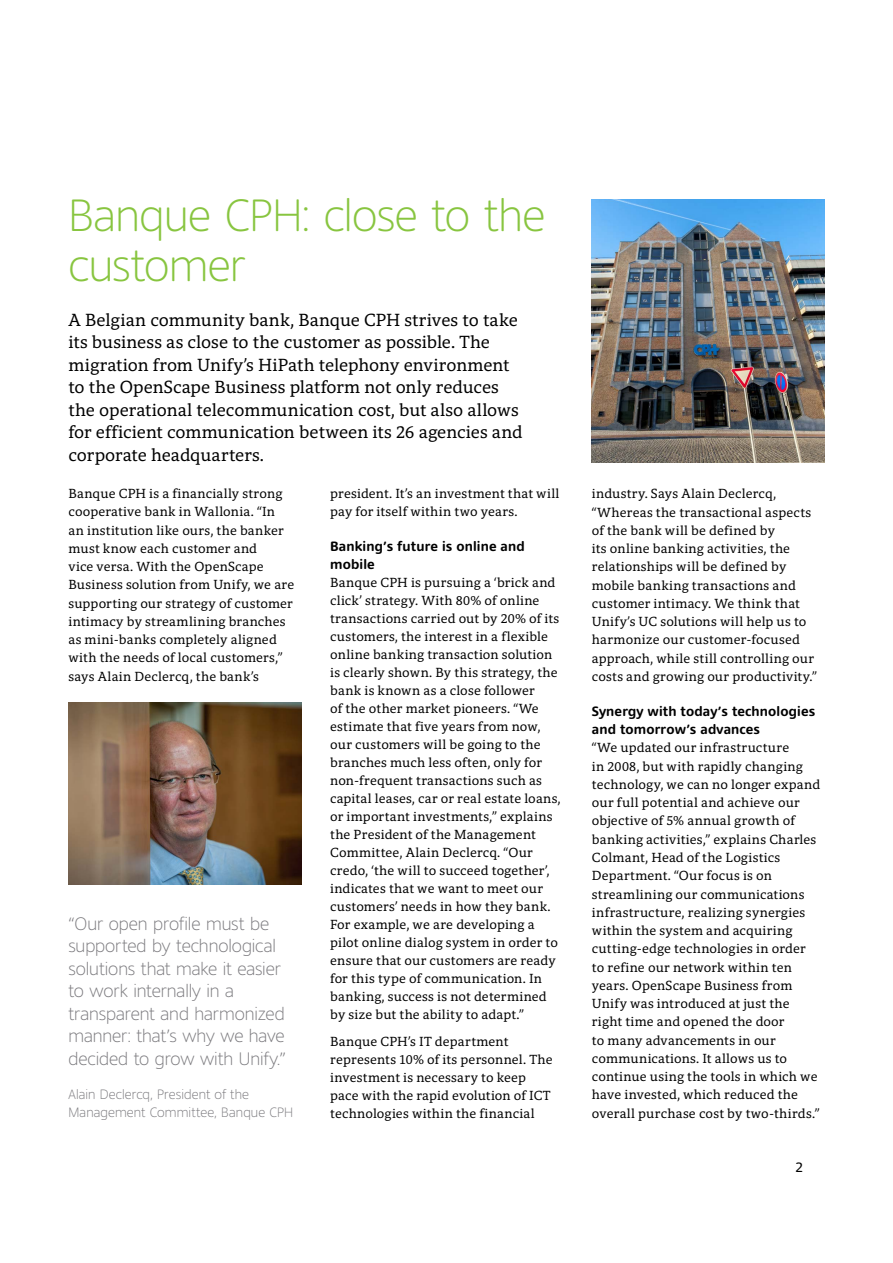
<style>
.page{position:relative;width:893px;height:1263px;background:#fff}
.page>*{position:absolute;margin:0;border:0;box-sizing:border-box;transform-origin:0 0}
.t1{font:300 45px/49.5px "Harmony Sans";letter-spacing:-.01em;color:#88c540}
.t2{font:18px/22.5px "Harmony Serif";color:#000}
.t3{font:300 18px/22.5px "Harmony Sans";letter-spacing:-.005em;color:#7c7b7f}
.t4{font:13.5px/18.3px "Harmony Serif";letter-spacing:.015em;color:#000}
.t5{font:700 13.5px/18px "Harmony Sans";letter-spacing:.01em;color:#000}
.t6{font:300 13.5px/18px "Harmony Sans";letter-spacing:.01em;color:#7c7b7f}
.t7{font:13.5px "Harmony Sans";color:#000}
</style>
<div class="page">
<img style="left:68px;top:703px;width:233px;height:181px">
<img style="left:592px;top:199px;width:232px;height:263px">
<h1 class="t1" style="left:68px;top:190px;width:478px">Banque CPH: close to the customer</h1>
<p class="t2" style="left:68px;top:308px;width:456px">A Belgian community bank, Banque CPH strives to take its business as close to the customer as possible. The migration from Unify’s HiPath telephony environment to the OpenScape Business platform not only reduces the operational telecommunication cost, but also allows for efficient communication between its 26 agencies and corporate headquarters.</p>
<p class="t4" style="left:68px;top:484px;width:227px">Banque CPH is a financially strong cooperative bank in Wallonia. “In<br>an institution like ours, the banker must know each customer and<br>vice versa. With the OpenScape Business solution from Unify, we are supporting our strategy of customer intimacy by streamlining branches as mini-banks completely aligned with the needs of local customers,” says Alain Declercq, the bank’s</p>
<p class="t4" style="left:330px;top:485px;width:231px">president. It’s an investment that will pay for itself within two years.</p>
<p class="t5" style="left:330px;top:537px;width:196px">Banking’s future is online and mobile</p>
<p class="t4" style="left:330px;top:573px;width:232px">Banque CPH is pursuing a ‘brick and click’ strategy. With 80% of online transactions carried out by 20% of its customers, the interest in a flexible online banking transaction solution is clearly shown. By this strategy, the bank is known as a close follower<br>of the other market pioneers. “We estimate that five years from now, our customers will be going to the branches much less often, only for non-frequent transactions such as capital leases, car or real estate loans, or important investments,” explains the President of the Management Committee, Alain Declercq. “Our credo, ‘the will to succeed together’, indicates that we want to meet our customers’ needs in how they bank.<br>For example, we are developing a pilot online dialog system in order to ensure that our customers are ready for this type of communication. In banking, success is not determined by size but the ability to adapt.”</p>
<p class="t4" style="left:330px;top:1032px;width:224px">Banque CPH’s IT department represents 10% of its personnel. The investment is necessary to keep pace with the rapid evolution of ICT technologies within the financial</p>
<h2 class="t3" style="left:68px;top:912px;width:219px">“Our open profile must be supported by technological solutions that make it easier to work internally in a transparent and harmonized manner: that’s why we have decided to grow with Unify.”</h2>
<p class="t6" style="left:68px;top:1085px;width:226px">Alain Declercq, President of the<br>Management Committee, Banque CPH</p>
<p class="t4" style="left:592px;top:485px;width:227px">industry. Says Alain Declercq, “Whereas the transactional aspects of the bank will be defined by<br>its online banking activities, the relationships will be defined by mobile banking transactions and customer intimacy. We think that Unify’s UC solutions will help us to harmonize our customer-focused approach, while still controlling our costs and growing our productivity.”</p>
<p class="t5" style="left:592px;top:702px;width:225px">Synergy with today’s technologies and tomorrow’s advances</p>
<p class="t4" style="left:592px;top:739px;width:230px">“We updated our infrastructure<br>in 2008, but with rapidly changing technology, we can no longer expand our full potential and achieve our objective of 5% annual growth of banking activities,” explains Charles Colmant, Head of the Logistics Department. “Our focus is on streamlining our communications infrastructure, realizing synergies within the system and acquiring cutting-edge technologies in order to refine our network within ten years. OpenScape Business from Unify was introduced at just the right time and opened the door<br>to many advancements in our communications. It allows us to continue using the tools in which we have invested, which reduced the overall purchase cost by two-thirds.”</p>
<p class="t7" style="left:795px;top:1158px;width:9px">2</p>
</div>
